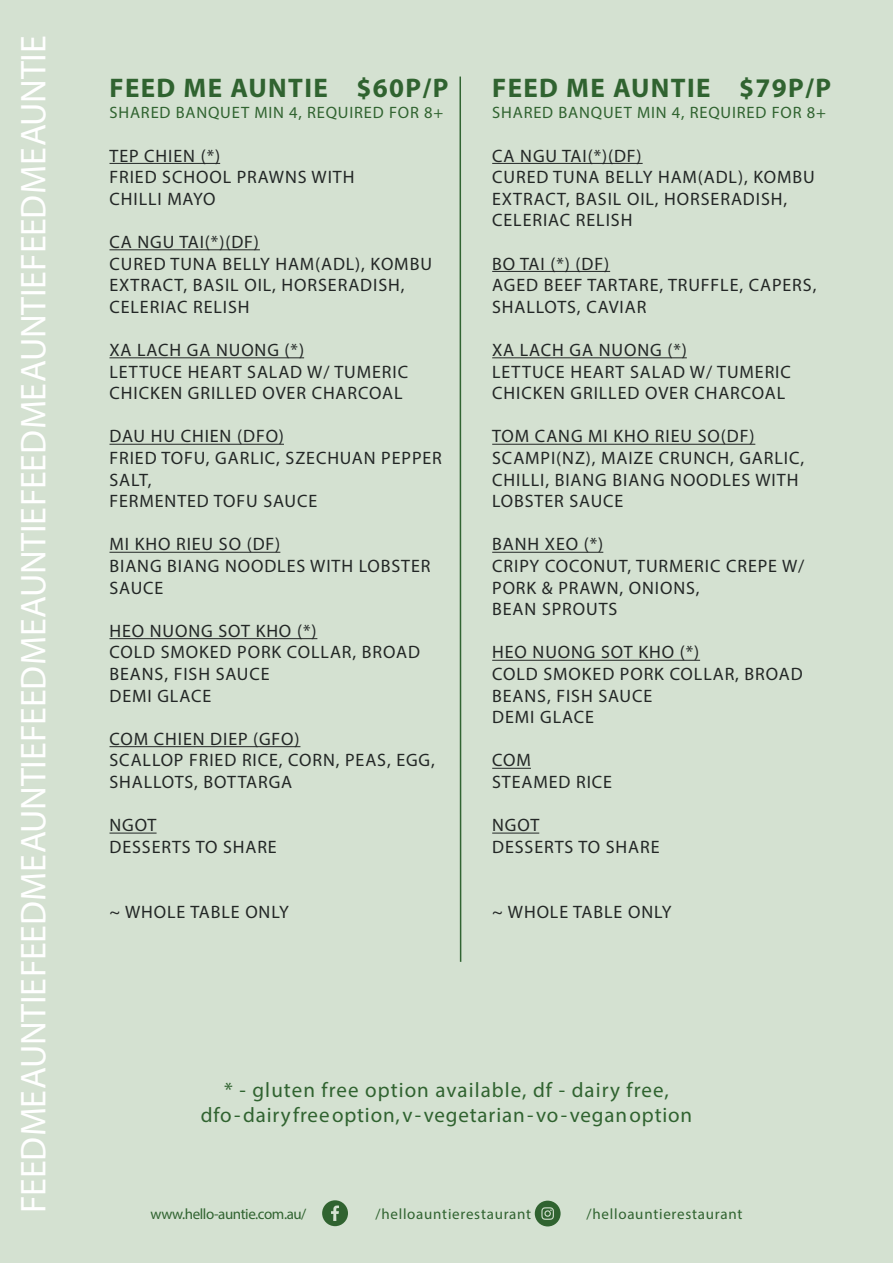
<style>
.page{position:relative;width:893px;height:1263px;background:#d4e1d1}
.page>*{position:absolute;margin:0;border:0;box-sizing:border-box;transform-origin:0 0}
.t1{font:36px "Myriad Pro";letter-spacing:-.01em;color:#fff}
.t2{font:700 27px "Myriad Pro";letter-spacing:.05em;color:#306330}
.t3{font:21px "Myriad Pro";letter-spacing:.04em;color:#306330}
.t4{font:18px/21.6px "Myriad Pro";letter-spacing:.05em;color:#232726}
.t5{font:16.5px "Myriad Pro";letter-spacing:.05em;color:#306330}
.t6{font:15px "Myriad Pro";letter-spacing:.05em;color:#306330}
.t7{font:15px "Myriad Pro";letter-spacing:-.03em;color:#306330}
</style>
<div class="page">
<svg style="left:322px;top:1200px;width:26px;height:26px"></svg>
<svg style="left:535px;top:1200px;width:26px;height:26px"></svg>
<hr style="left:109px;top:163px;width:111px;height:1px;background:#232726">
<hr style="left:109px;top:249px;width:151px;height:1px;background:#232726">
<hr style="left:109px;top:357px;width:195px;height:1px;background:#232726">
<hr style="left:109px;top:444px;width:175px;height:1px;background:#232726">
<hr style="left:109px;top:552px;width:171px;height:1px;background:#232726">
<hr style="left:109px;top:638px;width:208px;height:1px;background:#232726">
<hr style="left:109px;top:746px;width:191px;height:1px;background:#232726">
<hr style="left:109px;top:833px;width:48px;height:1px;background:#232726">
<hr style="left:492px;top:163px;width:151px;height:1px;background:#232726">
<hr style="left:492px;top:271px;width:118px;height:1px;background:#232726">
<hr style="left:492px;top:357px;width:195px;height:1px;background:#232726">
<hr style="left:492px;top:444px;width:263px;height:1px;background:#232726">
<hr style="left:492px;top:552px;width:111px;height:1px;background:#232726">
<hr style="left:492px;top:660px;width:208px;height:1px;background:#232726">
<hr style="left:492px;top:768px;width:39px;height:1px;background:#232726">
<hr style="left:492px;top:833px;width:47px;height:1px;background:#232726">
<hr style="left:459px;top:77px;width:2px;height:885px;background:#316432">
<p class="t1" style="left:11px;top:1213px;width:1179px;rotate:-90deg">FEED ME AUNTIE FEED ME AUNTIE FEED ME AUNTIE FEED ME AUNTIE FEED ME AUNTIE</p>
<p class="t2" style="left:109px;top:70px;width:340px">FEED ME AUNTIE $60P/P</p>
<p class="t5" style="left:109px;top:103px;width:335px">SHARED BANQUET MIN 4, REQUIRED FOR 8+</p>
<p class="t4" style="left:109px;top:144px;width:112px">TEP CHIEN (*)</p>
<p class="t4" style="left:109px;top:166px;width:247px">FRIED SCHOOL PRAWNS WITH</p>
<p class="t4" style="left:109px;top:188px;width:107px">CHILLI MAYO</p>
<p class="t4" style="left:109px;top:231px;width:324px">CA NGU TAI(*)(DF)<br>CURED TUNA BELLY HAM(ADL), KOMBU<br>EXTRACT, BASIL OIL, HORSERADISH,<br>CELERIAC RELISH</p>
<p class="t4" style="left:109px;top:339px;width:196px">XA LACH GA NUONG (*)</p>
<p class="t4" style="left:109px;top:360px;width:300px">LETTUCE HEART SALAD W/ TUMERIC<br>CHICKEN GRILLED OVER CHARCOAL</p>
<p class="t4" style="left:109px;top:425px;width:176px">DAU HU CHIEN (DFO)</p>
<p class="t4" style="left:109px;top:447px;width:334px">FRIED TOFU, GARLIC, SZECHUAN PEPPER<br>SALT,</p>
<p class="t4" style="left:109px;top:490px;width:209px">FERMENTED TOFU SAUCE</p>
<p class="t4" style="left:109px;top:533px;width:172px">MI KHO RIEU SO (DF)</p>
<p class="t4" style="left:109px;top:555px;width:322px">BIANG BIANG NOODLES WITH LOBSTER<br>SAUCE</p>
<p class="t4" style="left:109px;top:620px;width:208px">HEO NUONG SOT KHO (*)</p>
<p class="t4" style="left:109px;top:641px;width:312px">COLD SMOKED PORK COLLAR, BROAD<br>BEANS, FISH SAUCE</p>
<p class="t4" style="left:109px;top:684px;width:103px">DEMI GLACE</p>
<p class="t4" style="left:109px;top:728px;width:192px">COM CHIEN DIEP (GFO)</p>
<p class="t4" style="left:109px;top:749px;width:327px">SCALLOP FRIED RICE, CORN, PEAS, EGG,<br>SHALLOTS, BOTTARGA</p>
<p class="t4" style="left:109px;top:814px;width:49px">NGOT</p>
<p class="t4" style="left:109px;top:836px;width:169px">DESSERTS TO SHARE</p>
<p class="t4" style="left:109px;top:900px;width:181px">~ WHOLE TABLE ONLY</p>
<p class="t2" style="left:492px;top:70px;width:340px">FEED ME AUNTIE $79P/P</p>
<p class="t5" style="left:492px;top:103px;width:335px">SHARED BANQUET MIN 4, REQUIRED FOR 8+</p>
<p class="t4" style="left:492px;top:144px;width:324px">CA NGU TAI(*)(DF)<br>CURED TUNA BELLY HAM(ADL), KOMBU<br>EXTRACT, BASIL OIL, HORSERADISH,<br>CELERIAC RELISH</p>
<p class="t4" style="left:492px;top:252px;width:326px">BO TAI (*) (DF)<br>AGED BEEF TARTARE, TRUFFLE, CAPERS,<br>SHALLOTS, CAVIAR</p>
<p class="t4" style="left:492px;top:339px;width:196px">XA LACH GA NUONG (*)</p>
<p class="t4" style="left:492px;top:360px;width:300px">LETTUCE HEART SALAD W/ TUMERIC<br>CHICKEN GRILLED OVER CHARCOAL</p>
<p class="t4" style="left:492px;top:425px;width:264px">TOM CANG MI KHO RIEU SO(DF)</p>
<p class="t4" style="left:492px;top:447px;width:313px">SCAMPI(NZ), MAIZE CRUNCH, GARLIC,<br>CHILLI, BIANG BIANG NOODLES WITH<br>LOBSTER SAUCE</p>
<p class="t4" style="left:492px;top:533px;width:113px">BANH XEO (*)</p>
<p class="t4" style="left:492px;top:555px;width:314px">CRIPY COCONUT, TURMERIC CREPE W/<br>PORK &amp; PRAWN, ONIONS,</p>
<p class="t4" style="left:492px;top:598px;width:127px">BEAN SPROUTS</p>
<p class="t4" style="left:492px;top:641px;width:208px">HEO NUONG SOT KHO (*)</p>
<p class="t4" style="left:492px;top:663px;width:312px">COLD SMOKED PORK COLLAR, BROAD<br>BEANS, FISH SAUCE</p>
<p class="t4" style="left:492px;top:706px;width:103px">DEMI GLACE</p>
<p class="t4" style="left:492px;top:749px;width:40px">COM</p>
<p class="t4" style="left:492px;top:771px;width:121px">STEAMED RICE</p>
<p class="t4" style="left:492px;top:814px;width:49px">NGOT</p>
<p class="t4" style="left:492px;top:836px;width:169px">DESSERTS TO SHARE</p>
<p class="t4" style="left:492px;top:900px;width:181px">~ WHOLE TABLE ONLY</p>
<p class="t3" style="left:224px;top:1077px;width:446px">* - gluten free option available, df - dairy free,</p>
<p class="t3" style="left:201px;top:1102px;width:493px">dfo - dairy free option, v - vegetarian - vo - vegan option</p>
<p class="t7" style="left:151px;top:1205px;width:157px">www.hello-auntie.com.au/</p>
<p class="t6" style="left:375px;top:1205px;width:157px">/helloauntierestaurant</p>
<p class="t6" style="left:586px;top:1205px;width:157px">/helloauntierestaurant</p>
</div>
